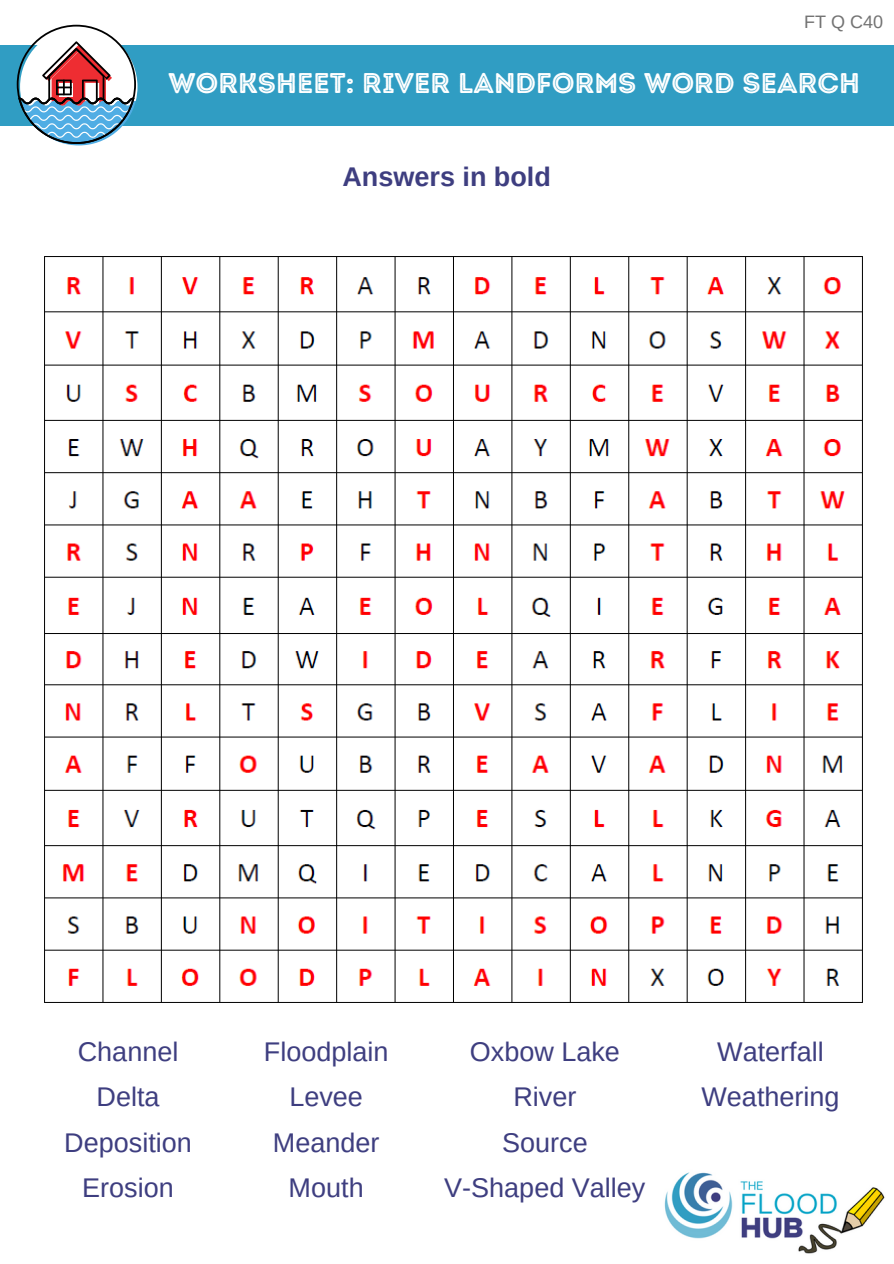
<style>
.page{position:relative;width:894px;height:1264px;background:#fff}
.page>*{position:absolute;margin:0;border:0;box-sizing:border-box;transform-origin:0 0}
.t1{font:28.5px "Intro Rust Base Line";color:#fff}
.t2{font:27px/45px "Arimo";color:#3e3e80;text-align:center}
.t3{font:700 27px "Arimo";color:#3e3e80}
.t4{font:18px "Arimo";color:#737373}
</style>
<div class="page">
<div style="left:0;top:45px;width:893px;height:80px;background:#309dc3"></div>
<svg style="left:17px;top:25px;width:120px;height:120px"></svg>
<img style="left:664px;top:1172px;width:221px;height:82px">
<img style="left:44px;top:256px;width:819px;height:747px">
<h2 class="t4" style="left:804px;top:11px;width:80px">FT Q C40</h2>
<p class="t1" style="left:168px;top:66px;width:693px">WORKSHEET: RIVER LANDFORMS WORD SEARCH</p>
<p class="t3" style="left:342px;top:162px;width:210px">Answers in bold</p>
<h2 class="t2" style="left:64px;top:1029px;width:129px">Channel<br>Delta<br>Deposition<br>Erosion</h2>
<h1 class="t2" style="left:264px;top:1029px;width:126px">Floodplain<br>Levee<br>Meander<br>Mouth</h1>
<p class="t2" style="left:444px;top:1029px;width:202px">Oxbow Lake<br>River<br>Source<br>V-Shaped Valley</p>
<h2 class="t2" style="left:701px;top:1029px;width:139px">Waterfall<br>Weathering</h2>
</div>
